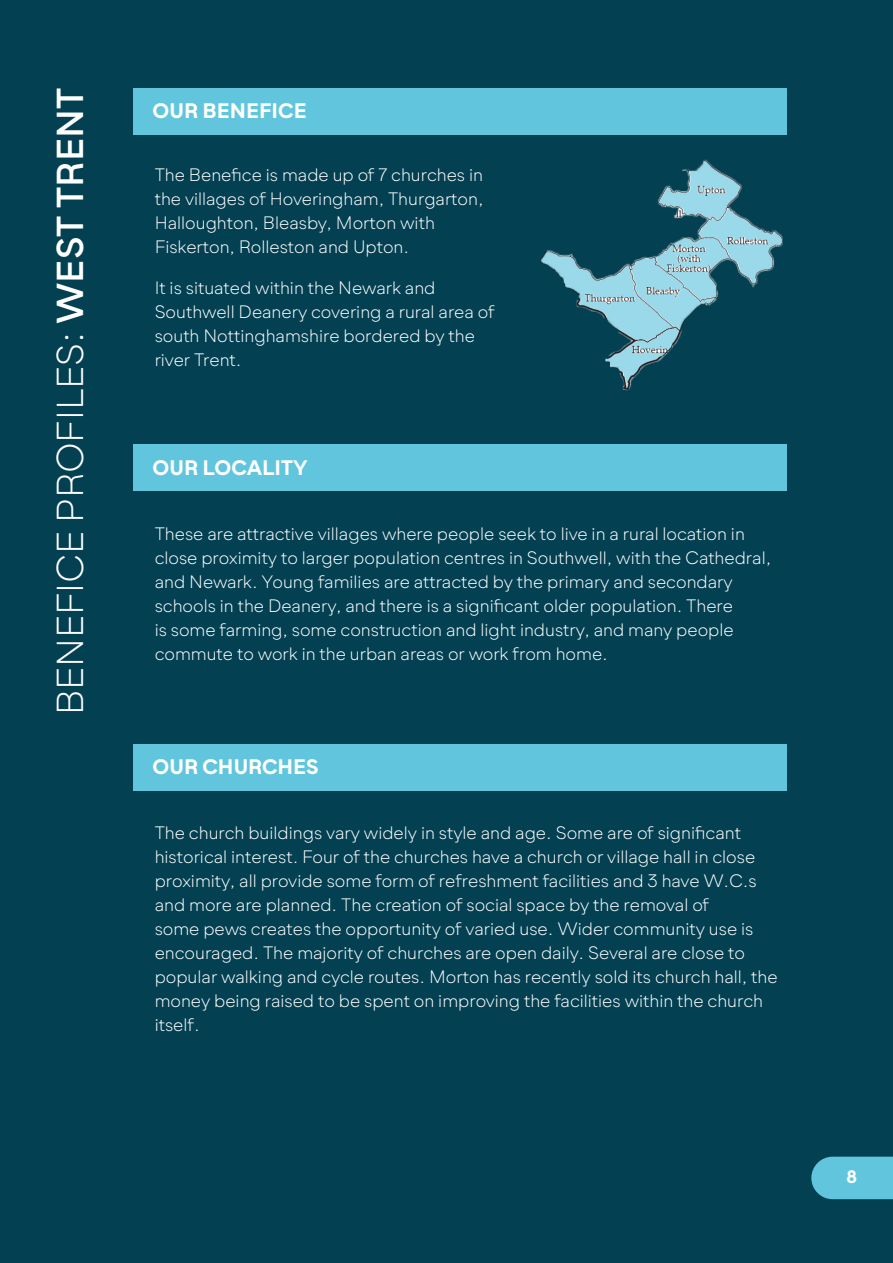
<style>
.page{position:relative;width:893px;height:1263px;background:#034052}
.page>*{position:absolute;margin:0;border:0;box-sizing:border-box;transform-origin:0 0}
.t1{font:300 37.5px "Gramatika";color:#fff}
.t2{font:700 21px "Gramatika";color:#fff}
.t3{font:300 18px/24px "Gramatika";color:#fff}
.t4{font:700 18px "Gramatika";color:#fff}
.s1{font-weight:500}
</style>
<div class="page">
<div style="left:134px;top:88px;width:653px;height:47px;background:#61c5dd"></div>
<div style="left:811px;top:1157px;width:82px;height:42px;background:#61c5dd"></div>
<div style="left:134px;top:445px;width:653px;height:46px;background:#61c5dd"></div>
<img style="left:541px;top:160px;width:241px;height:230px">
<div style="left:134px;top:744px;width:653px;height:47px;background:#61c5dd"></div>
<p class="t1" style="left:42px;top:715px;width:629px;rotate:-90deg">BENEFICE PROFILES: <span class="s1">WEST TRENT</span></p>
<p class="t2" style="left:153px;top:95px;width:156px">OUR BENEFICE</p>
<p class="t3" style="left:155px;top:162px;width:330px">The Benefice is made up of 7 churches in the villages of Hoveringham, Thurgarton, Halloughton, Bleasby, Morton with Fiskerton, Rolleston and Upton.</p>
<p class="t3" style="left:155px;top:275px;width:341px">It is situated within the Newark and<br>Southwell Deanery covering a rural area of south Nottinghamshire bordered by the river Trent.</p>
<p class="t2" style="left:153px;top:452px;width:156px">OUR LOCALITY</p>
<p class="t3" style="left:155px;top:522px;width:618px">These are attractive villages where people seek to live in a rural location in close proximity to larger population centres in Southwell, with the Cathedral, and Newark. Young families are attracted by the primary and secondary schools in the Deanery, and there is a significant older population. There<br>is some farming, some construction and light industry, and many people commute to work in the urban areas or work from home.</p>
<p class="t2" style="left:153px;top:751px;width:168px">OUR CHURCHES</p>
<p class="t3" style="left:155px;top:821px;width:624px">The church buildings vary widely in style and age. Some are of significant historical interest. Four of the churches have a church or village hall in close proximity, all provide some form of refreshment facilities and 3 have W.C.s and more are planned. The creation of social space by the removal of<br>some pews creates the opportunity of varied use. Wider community use is encouraged. The majority of churches are open daily. Several are close to popular walking and cycle routes. Morton has recently sold its church hall, the money being raised to be spent on improving the facilities within the church itself.</p>
<p class="t4" style="left:846px;top:1164px;width:12px">8</p>
</div>
